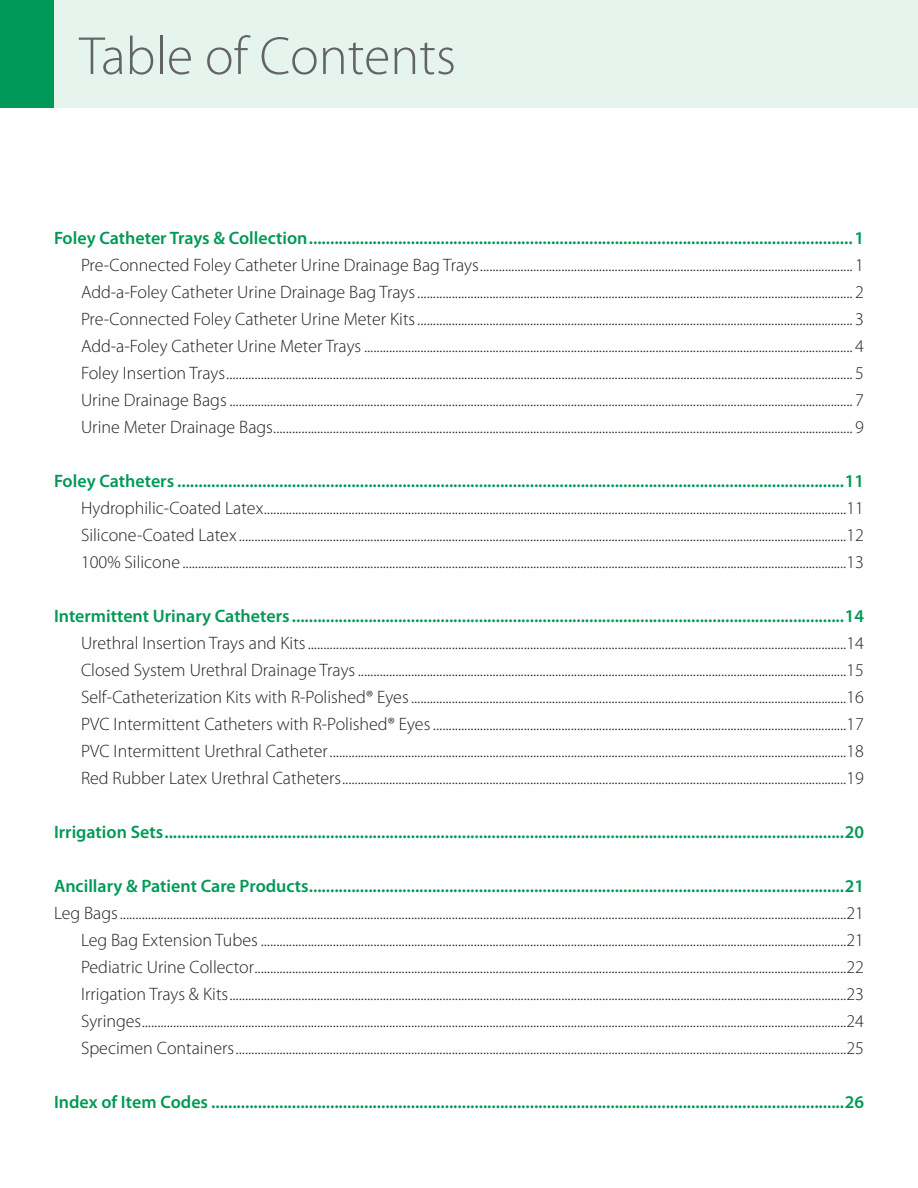
<style>
.page{position:relative;width:918px;height:1188px;background:#fff}
.page>*{position:absolute;margin:0;border:0;box-sizing:border-box;transform-origin:0 0}
.t1{font:300 54px "Myriad Pro";color:#636366}
.t2{font:300 18px/27px "Myriad Pro";color:#231f20;text-align:justify}
.t3{font:600 18px "Myriad Pro";color:#009856}
</style>
<div class="page">
<div style="left:53px;top:0;width:865px;height:108px;background:#e6f4ee"></div>
<div style="left:0;top:0;width:53px;height:108px;background:#009856"></div>
<hr style="left:0;top:918px;width:1px;height:270px;background:#0f4b92">
<h1 class="t1" style="left:79px;top:26px;width:378px">Table of Contents</h1>
<p class="t3" style="left:54px;top:228px;width:811px">Foley Catheter Trays &amp; Collection................................................................................................................................1</p>
<p class="t2" style="left:81px;top:251px;width:785px">Pre-Connected Foley Catheter Urine Drainage Bag Trays....................................................................................................................... 1<br>Add-a-Foley Catheter Urine Drainage Bag Trays........................................................................................................................................... 2<br>Pre-Connected Foley Catheter Urine Meter Kits........................................................................................................................................... 3<br>Add-a-Foley Catheter Urine Meter Trays............................................................................................................................................................ 4<br>Foley Insertion Trays........................................................................................................................................................................................................ 5<br>Urine Drainage Bags....................................................................................................................................................................................................... 7<br>Urine Meter Drainage Bags......................................................................................................................................................................................... 9</p>
<p class="t3" style="left:54px;top:471px;width:811px">Foley Catheters .............................................................................................................................................................11</p>
<p class="t2" style="left:81px;top:494px;width:784px">Hydrophilic-Coated Latex..........................................................................................................................................................................................11<br>Silicone-Coated Latex ..................................................................................................................................................................................................12<br>100% Silicone....................................................................................................................................................................................................................13</p>
<p class="t3" style="left:54px;top:606px;width:811px">Intermittent Urinary Catheters ..................................................................................................................................14</p>
<p class="t2" style="left:81px;top:629px;width:784px">Urethral Insertion Trays and Kits............................................................................................................................................................................14<br>Closed System Urethral Drainage Trays............................................................................................................................................................15<br>Self-Catheterization Kits with R-Polished® Eyes...........................................................................................................................................16<br>PVC Intermittent Catheters with R-Polished® Eyes....................................................................................................................................17<br>PVC Intermittent Urethral Catheter.....................................................................................................................................................................18<br>Red Rubber Latex Urethral Catheters.................................................................................................................................................................19</p>
<p class="t3" style="left:54px;top:822px;width:811px">Irrigation Sets................................................................................................................................................................20</p>
<p class="t3" style="left:54px;top:876px;width:811px">Ancillary &amp; Patient Care Products..............................................................................................................................21</p>
<p class="t2" style="left:81px;top:899px;width:784px;text-indent:-27px">Leg Bags........................................................................................................................................................................................................................................21<br>Leg Bag Extension Tubes ...........................................................................................................................................................................................21<br>Pediatric Urine Collector.............................................................................................................................................................................................22<br>Irrigation Trays &amp; Kits.....................................................................................................................................................................................................23<br>Syringes.................................................................................................................................................................................................................................24<br>Specimen Containers...................................................................................................................................................................................................25</p>
<p class="t3" style="left:54px;top:1092px;width:811px">Index of Item Codes .....................................................................................................................................................26</p>
</div>
